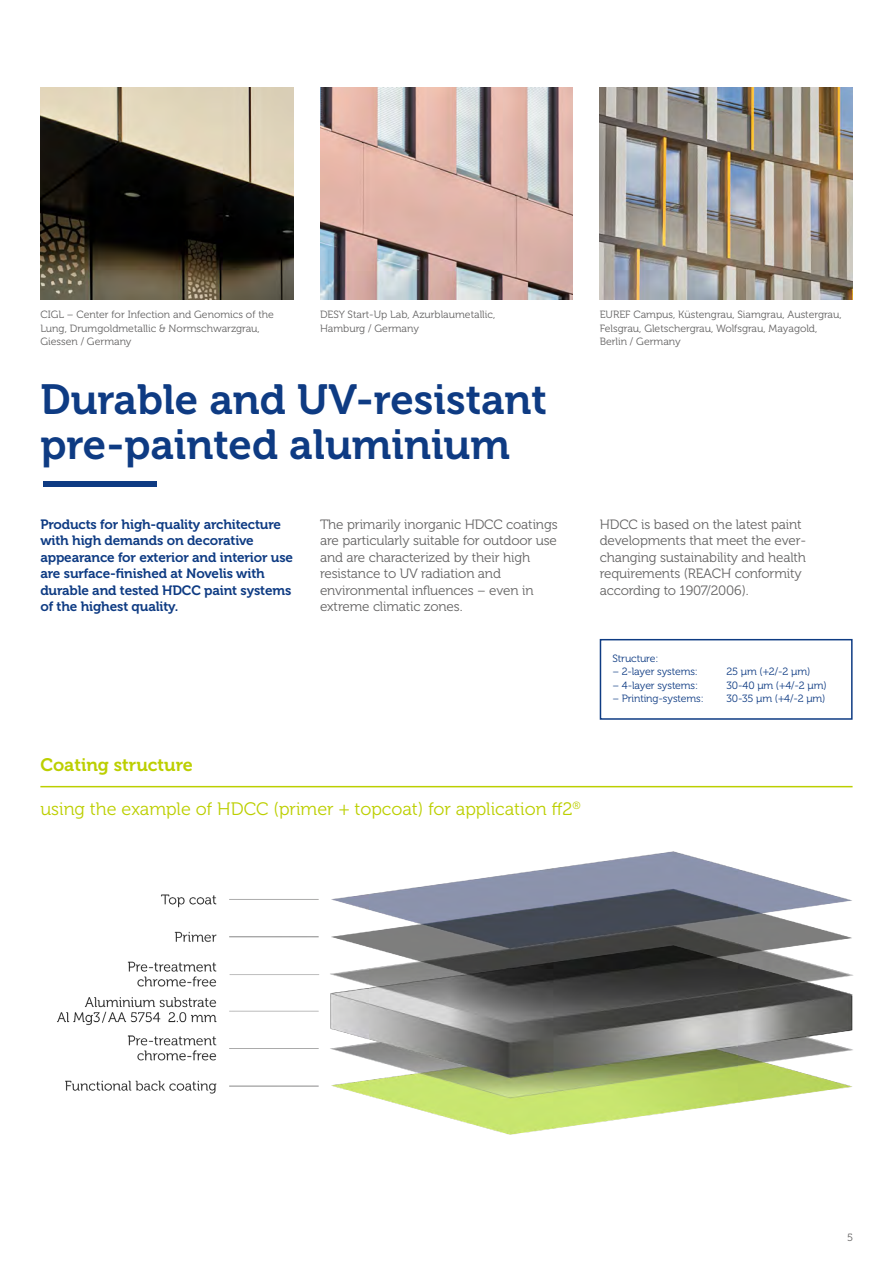
<style>
.page{position:relative;width:893px;height:1263px;background:#fff}
.page>*{position:absolute;margin:0;border:0;box-sizing:border-box;transform-origin:0 0}
.t1{font:42px/45px "Museo 700";color:#0e3b83}
.t2{font:18px "Museo 300";color:#bccf00}
.t3{font:18px "Museo 700";color:#bccf00}
.t4{font:13.5px/16.5px "Museo 300";letter-spacing:-.01em;color:#646363}
.t5{font:13.5px/16.5px "Museo 700";letter-spacing:-.01em;color:#0e3b83}
.t6{font:10.5px/13.5px "Museo 300";color:#646363}
.t7{font:10.5px "Museo 300";letter-spacing:-.01em;color:#0e3b83}
</style>
<div class="page">
<img style="left:600px;top:87px;width:253px;height:213px">
<img style="left:40px;top:87px;width:253px;height:213px">
<img style="left:320px;top:87px;width:253px;height:213px">
<div style="left:44px;top:481px;width:113px;height:5px;background:#0e3b83"></div>
<img style="left:40px;top:787px;width:814px;height:348px">
<hr style="left:40px;top:786px;width:813px;height:1px;background:#bccf00">
<div style="left:600px;top:639px;width:253px;height:81px;border:2px solid #0e3b83"></div>
<p class="t6" style="left:40px;top:308px;width:235px">CIGL – Center for Infection and Genomics of the<br>Lung, Drumgoldmetallic &amp; Normschwarzgrau,<br>Giessen / Germany</p>
<p class="t6" style="left:320px;top:308px;width:177px">DESY Start-Up Lab, Azurblaumetallic,<br>Hamburg / Germany</p>
<p class="t6" style="left:600px;top:308px;width:243px">EUREF Campus, Küstengrau, Siamgrau, Austergrau,<br>Felsgrau, Gletschergrau, Wolfsgrau, Mayagold,<br>Berlin / Germany</p>
<h1 class="t1" style="left:40px;top:378px;width:508px">Durable and UV-resistant pre-painted aluminium</h1>
<p class="t5" style="left:40px;top:516px;width:254px">Products for high-quality architecture with high demands on decorative appearance for exterior and interior use are surface-finished at Novelis with durable and tested HDCC paint systems of the highest quality.</p>
<p class="t4" style="left:320px;top:516px;width:239px">The primarily inorganic HDCC coatings are particularly suitable for outdoor use and are characterized by their high resistance to UV radiation and environmental influences – even in extreme climatic zones.</p>
<p class="t4" style="left:600px;top:516px;width:208px">HDCC is based on the latest paint developments that meet the ever&shy;changing sustainability and health requirements (REACH conformity according to 1907/2006).</p>
<p class="t7" style="left:612px;top:652px;width:47px">Structure:</p>
<p class="t7" style="left:612px;top:666px;width:87px">– 2-layer systems:</p>
<p class="t7" style="left:726px;top:666px;width:85px">25 µm (+2/-2 µm)</p>
<p class="t7" style="left:612px;top:679px;width:87px">– 4-layer systems:</p>
<p class="t7" style="left:726px;top:679px;width:102px">30-40 µm (+4/-2 µm)</p>
<p class="t7" style="left:612px;top:693px;width:93px">– Printing-systems:</p>
<p class="t7" style="left:726px;top:693px;width:101px">30-35 µm (+4/-2 µm)</p>
<h2 class="t3" style="left:40px;top:755px;width:154px">Coating structure</h2>
<h2 class="t2" style="left:40px;top:799px;width:542px">using the example of HDCC (primer + topcoat) for application ff2<sup>®</sup></h2>
<p class="t6" style="left:847px;top:1231px;width:7px">5</p>
</div>
